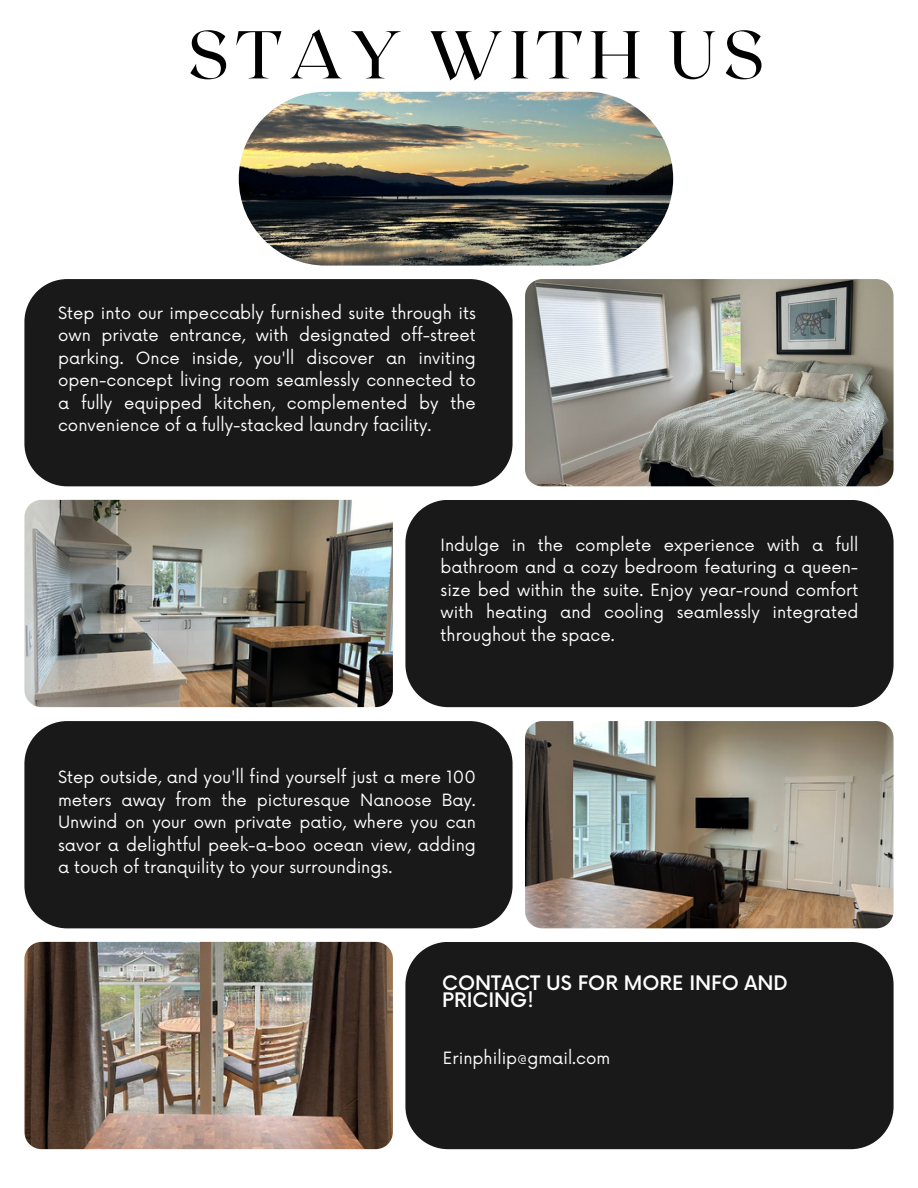
<style>
.page{position:relative;width:918px;height:1188px;background:#fff}
.page>*{position:absolute;margin:0;border:0;box-sizing:border-box;transform-origin:0 0}
.t1{font:67.5px "Roxborough CF";letter-spacing:.1em;color:#000}
.t2{font:500 19.5px/16.8px "Now";color:#fff}
.t3{font:16.5px/22.5px "Now";color:#fff;text-align:justify}
</style>
<div class="page">
<img style="left:525px;top:279px;width:369px;height:207px;border-radius:17px">
<div style="left:24px;top:279px;width:489px;height:207px;background:#191919"></div>
<img style="left:24px;top:500px;width:369px;height:207px;border-radius:17px">
<div style="left:405px;top:500px;width:489px;height:207px;background:#191919"></div>
<img style="left:525px;top:721px;width:369px;height:207px;border-radius:17px">
<div style="left:24px;top:721px;width:489px;height:207px;background:#191919"></div>
<img style="left:24px;top:942px;width:369px;height:207px;border-radius:17px">
<div style="left:405px;top:942px;width:489px;height:207px;background:#191919"></div>
<img style="left:239px;top:92px;width:434px;height:173px;border-radius:87px">
<p class="t1" style="left:188px;top:11px;width:578px">STAY WITH US</p>
<h2 class="t3" style="left:58px;top:302px;width:419px">Step into our impeccably furnished suite through its own private entrance, with designated off-street parking. Once inside, you'll discover an inviting open-concept living room seamlessly connected to a fully equipped kitchen, complemented by the convenience of a fully-stacked laundry facility.</h2>
<p class="t3" style="left:441px;top:534px;width:419px">Indulge in the complete experience with a full bathroom and a cozy bedroom featuring a queen&shy;size bed within the suite. Enjoy year-round comfort with heating and cooling seamlessly integrated throughout the space.</p>
<p class="t3" style="left:58px;top:767px;width:419px">Step outside, and you'll find yourself just a mere 100 meters away from the picturesque Nanoose Bay.<br>Unwind on your own private patio, where you can savor a delightful peek-a-boo ocean view, adding a touch of tranquility to your surroundings.</p>
<p class="t2" style="left:442px;top:976px;width:347px">CONTACT US FOR MORE INFO AND<br>PRICING!</p>
<p class="t3" style="left:443px;top:1048px;width:169px">Erinphilip@gmail.com</p>
</div>
